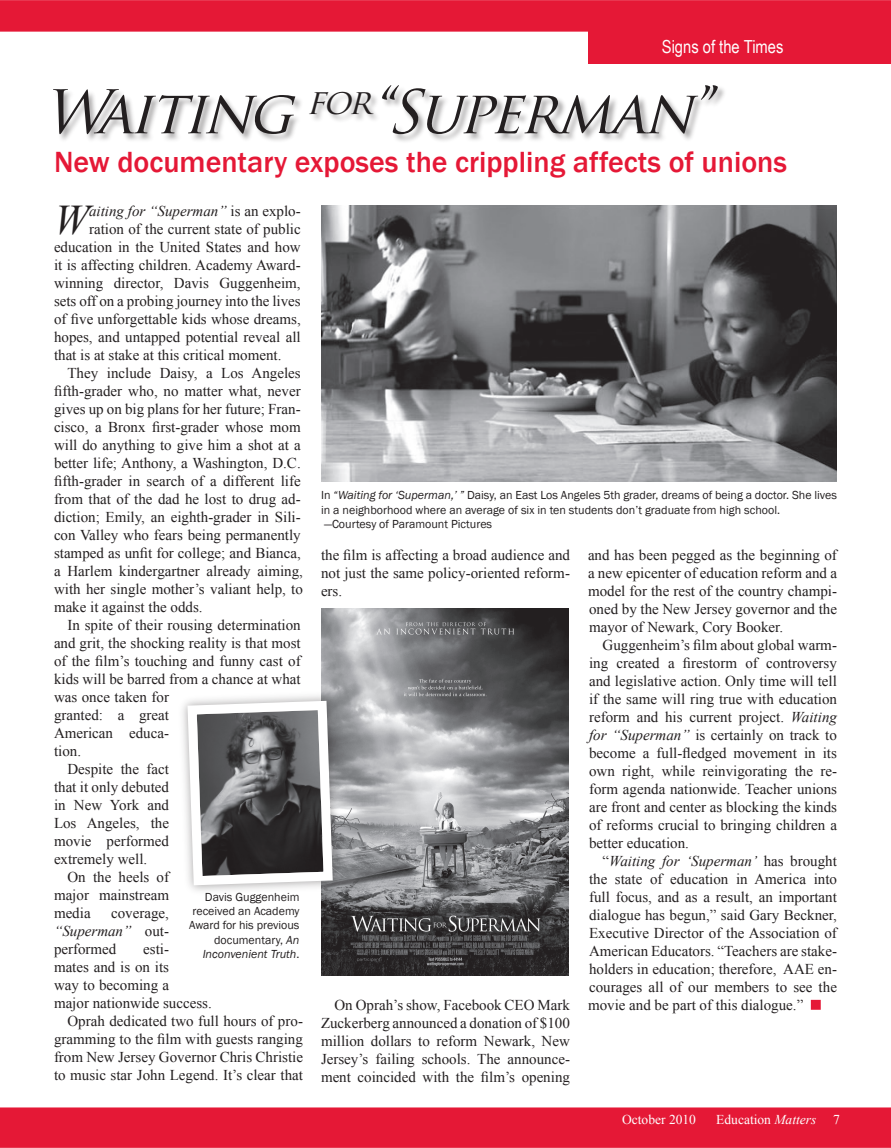
<style>
.page{position:relative;width:891px;height:1148px;background:#fff}
.page>*{position:absolute;margin:0;border:0;box-sizing:border-box;transform-origin:0 0}
.t1{font:italic 58.5px "Trajan Pro";color:#231f20}
.t2{font:italic 42.15px "Times New Roman";color:#231f20}
.t3{font:500 30px "Franklin Gothic";color:#e51836}
.t4{font:18px "Arial Narrow";color:#fff}
.t5{font:15px/18px "Times New Roman";color:#231f20;text-align:justify}
.t6{font:italic 15px "Times New Roman";color:#231f20}
.t7{font:13.5px "Times New Roman";color:#fff}
.t8{font:12px/14.4px "Franklin Gothic";color:#231f20}
.s1{font-style:normal}
.s2{font-style:italic}
</style>
<div class="page">
<div style="left:0;top:1107px;width:891px;height:40px;background:#e51836"></div>
<div style="left:0;top:0;width:891px;height:32px;background:#e51836"></div>
<div style="left:812px;top:1000px;width:8px;height:9px;background:#e51836"></div>
<div style="left:811px;top:999px;width:10px;height:10px;border:2px solid #e51836"></div>
<div style="left:588px;top:30px;width:303px;height:34px;background:#e51836"></div>
<img style="left:321px;top:205px;width:515px;height:277px">
<img style="left:321px;top:608px;width:248px;height:367px">
<div style="left:177px;top:690px;width:167px;height:206px;background:#231f20;opacity:.4"></div>
<svg style="left:183px;top:696px;width:154px;height:194px"></svg>
<div style="left:53px;top:84px;width:675px;height:61px;background:#231f20;opacity:.4"></div>
<p class="t4" style="left:662px;top:33px;width:123px">Signs of the Times</p>
<h1 class="t1" style="left:42px;top:75px;width:687px">Waiting <sup>for</sup>“Superman”</h1>
<h3 class="t3" style="left:54px;top:143px;width:735px">New documentary exposes the crippling affects of unions</h3>
<p class="t6" style="left:89px;top:200px;width:213px">aiting for “Superman” <span class="s1">is an explo-</span></p>
<p class="t5" style="left:89px;top:219px;width:213px">ration of the current state of public</p>
<p class="t5" style="left:54px;top:237px;width:248px">education in the United States and how</p>
<p class="t5" style="left:54px;top:255px;width:248px">it is affecting children. Academy Award-</p>
<p class="t5" style="left:54px;top:273px;width:248px">winning director, Davis Guggenheim,</p>
<p class="t5" style="left:54px;top:291px;width:248px">sets off on a probing journey into the lives</p>
<p class="t5" style="left:54px;top:309px;width:248px">of five unforgettable kids whose dreams,</p>
<p class="t5" style="left:54px;top:327px;width:248px">hopes, and untapped potential reveal all</p>
<p class="t5" style="left:54px;top:345px;width:229px">that is at stake at this critical moment.</p>
<p class="t5" style="left:68px;top:363px;width:235px">They include Daisy, a Los Angeles</p>
<p class="t5" style="left:54px;top:381px;width:248px">fifth-grader who, no matter what, never</p>
<p class="t5" style="left:54px;top:399px;width:248px">gives up on big plans for her future; Fran-</p>
<p class="t5" style="left:54px;top:417px;width:248px">cisco, a Bronx first-grader whose mom</p>
<p class="t5" style="left:54px;top:435px;width:248px">will do anything to give him a shot at a</p>
<p class="t5" style="left:54px;top:453px;width:248px">better life; Anthony, a Washington, D.C.</p>
<p class="t5" style="left:54px;top:471px;width:248px">fifth-grader in search of a different life</p>
<p class="t5" style="left:54px;top:489px;width:248px">from that of the dad he lost to drug ad-</p>
<p class="t5" style="left:54px;top:507px;width:248px">diction; Emily, an eighth-grader in Sili-</p>
<p class="t5" style="left:54px;top:525px;width:248px">con Valley who fears being permanently</p>
<p class="t5" style="left:54px;top:543px;width:248px">stamped as unfit for college; and Bianca,</p>
<p class="t5" style="left:54px;top:561px;width:251px">a Harlem kindergartner already aiming,</p>
<p class="t5" style="left:54px;top:579px;width:250px">with her single mother’s valiant help, to</p>
<p class="t5" style="left:54px;top:597px;width:150px">make it against the odds.</p>
<p class="t5" style="left:68px;top:615px;width:235px">In spite of their rousing determination</p>
<p class="t5" style="left:54px;top:633px;width:248px">and grit, the shocking reality is that most</p>
<p class="t5" style="left:54px;top:651px;width:248px">of the film’s touching and funny cast of</p>
<p class="t5" style="left:54px;top:669px;width:248px">kids will be barred from a chance at what</p>
<p class="t5" style="left:54px;top:687px;width:117px">was once taken for</p>
<p class="t5" style="left:54px;top:705px;width:117px">granted: a great</p>
<p class="t5" style="left:54px;top:723px;width:117px">American educa-</p>
<p class="t5" style="left:54px;top:741px;width:29px">tion.</p>
<p class="t5" style="left:68px;top:759px;width:103px">Despite the fact</p>
<p class="t5" style="left:54px;top:777px;width:117px">that it only debuted</p>
<p class="t5" style="left:54px;top:795px;width:117px">in New York and</p>
<p class="t5" style="left:54px;top:813px;width:117px">Los Angeles, the</p>
<p class="t5" style="left:54px;top:831px;width:117px">movie performed</p>
<p class="t5" style="left:54px;top:849px;width:95px">extremely well.</p>
<p class="t5" style="left:68px;top:867px;width:103px">On the heels of</p>
<p class="t5" style="left:54px;top:885px;width:117px">major mainstream</p>
<p class="t5" style="left:54px;top:903px;width:38px">media</p>
<h2 class="t2" style="left:54px;top:190px;width:37px">W</h2>
<p class="t8" style="left:189px;top:889px;width:112px;text-align:right">Davis Guggenheim received an Academy<br>Award for his previous documentary, <span class="s2">An<br>Inconvenient Truth</span>.</p>
<p class="t5" style="left:54px;top:903px;width:117px;text-indent:57px">coverage, <span class="s2">“Superman”</span> out&shy;performed</p>
<p class="t5" style="left:143px;top:939px;width:27px">esti-</p>
<p class="t5" style="left:54px;top:957px;width:117px">mates and is on its</p>
<p class="t5" style="left:54px;top:975px;width:117px">way to becoming a</p>
<p class="t5" style="left:54px;top:993px;width:159px">major nationwide success.</p>
<p class="t5" style="left:68px;top:1011px;width:237px">Oprah dedicated two full hours of pro-</p>
<p class="t5" style="left:54px;top:1029px;width:250px">gramming to the film with guests ranging</p>
<p class="t5" style="left:54px;top:1047px;width:251px">from New Jersey Governor Chris Christie</p>
<p class="t5" style="left:54px;top:1065px;width:251px">to music star John Legend. It’s clear that</p>
<p class="t8" style="left:321px;top:488px;width:517px">In <span class="s2">“Waiting for ‘Superman,’ ”</span> Daisy, an East Los Angeles 5th grader, dreams of being a doctor. She lives in a neighborhood where an average of six in ten students don’t graduate from high school.<br>—Courtesy of Paramount Pictures</p>
<p class="t5" style="left:321px;top:545px;width:251px">the film is affecting a broad audience and not just the same policy-oriented reform&shy;ers.</p>
<p class="t5" style="left:321px;top:995px;width:250px;text-indent:14px">On Oprah’s show, Facebook CEO Mark Zuckerberg announced a donation of $100 million dollars to reform Newark, New Jersey’s failing schools. The announce&shy;ment coincided with the film’s opening</p>
<p class="t5" style="left:588px;top:545px;width:251px">and has been pegged as the beginning of a new epicenter of education reform and a model for the rest of the country champi&shy;oned by the New Jersey governor and the mayor of Newark, Cory Booker.</p>
<p class="t5" style="left:589px;top:635px;width:249px;text-indent:14px">Guggenheim’s film about global warm&shy;ing created a firestorm of controversy and legislative action. Only time will tell if the same will ring true with education reform and his current project. <span class="s2">Waiting for “Superman”</span> is certainly on track to become a full-fledged movement in its own right, while reinvigorating the re&shy;form agenda nationwide. Teacher unions are front and center as blocking the kinds of reforms crucial to bringing children a better education.</p>
<p class="t5" style="left:588px;top:851px;width:251px;text-indent:15px">“<span class="s2">Waiting for ‘Superman’</span> has brought the state of education in America into full focus, and as a result, an important dialogue has begun,” said Gary Beckner, Executive Director of the Association of American Educators. “Teachers are stake&shy;holders in education; therefore, AAE en&shy;courages all of our members to see the movie and be part of this dialogue.”</p>
<p class="t7" style="left:622px;top:1110px;width:75px">October 2010</p>
<p class="t7" style="left:716px;top:1110px;width:102px">Education <span class="s2">Matters</span></p>
</div>
